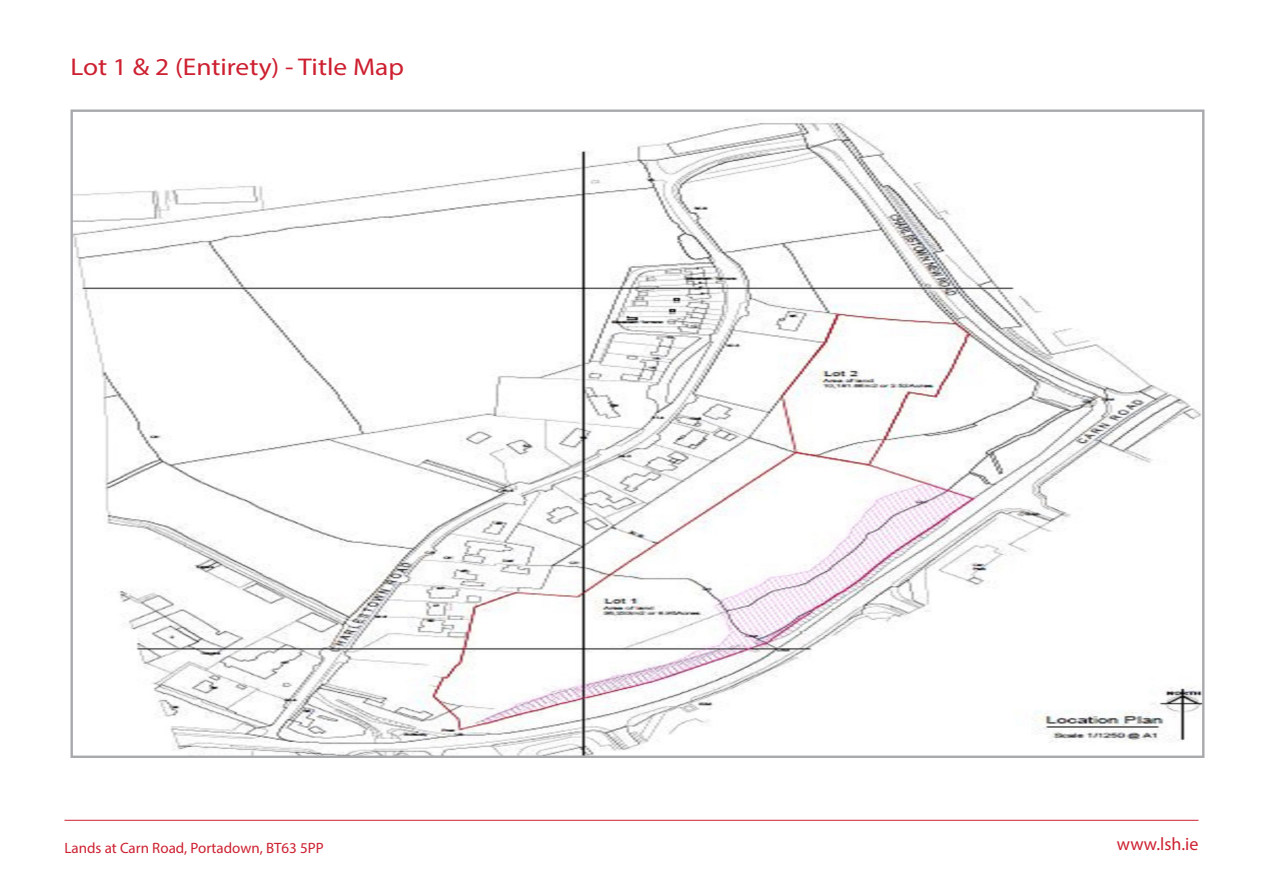
<style>
.page{position:relative;width:1263px;height:893px;background:#fff}
.page>*{position:absolute;margin:0;border:0;box-sizing:border-box;transform-origin:0 0}
.t1{font:24.3px "Myriad Pro";color:#cd2030;scale:1.13 1}
.t2{font:18px "Myriad Pro";color:#cd2030}
.t3{font:15px "Myriad Pro";color:#cd2030}
</style>
<div class="page">
<hr style="left:64px;top:820px;width:1134px;height:1px;background:#cd2030">
<img style="left:73px;top:118px;width:1128px;height:637px">
<p class="t1" style="left:70px;top:51px;width:297px">Lot 1 &amp; 2 (Entirety) - Title Map</p>
<p class="t3" style="left:64px;top:839px;width:261px">Lands at Carn Road, Portadown, BT63 5PP</p>
<p class="t2" style="left:1117px;top:833px;width:83px">www.lsh.ie</p>
</div>
